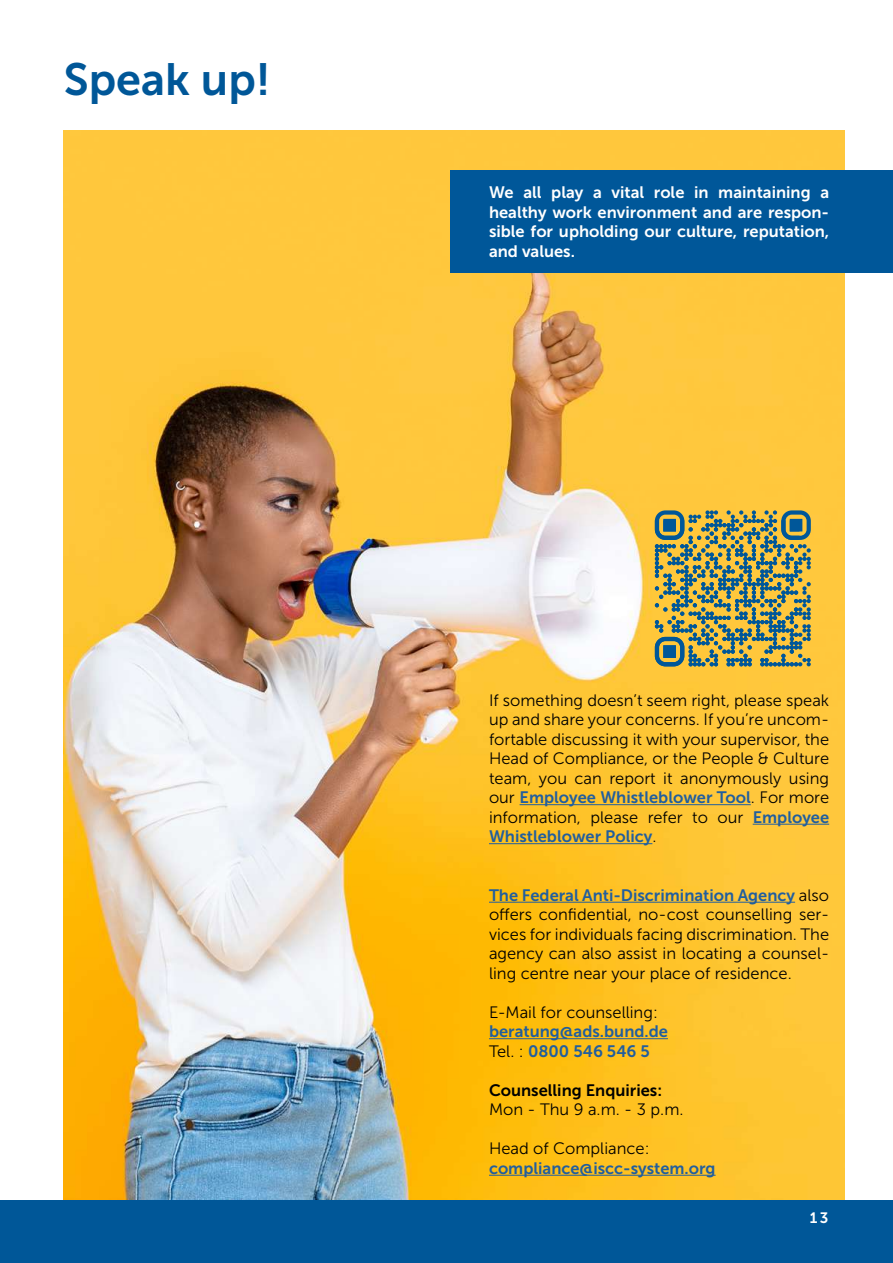
<style>
.page{position:relative;width:893px;height:1263px;background:#fff}
.page>*{position:absolute;margin:0;border:0;box-sizing:border-box;transform-origin:0 0}
.t1{font:45px "Museo Sans 700";color:#005798}
.t2{font:16.5px/19.5px "Museo Sans 300";color:#000;text-align:justify}
.t3{font:16.5px/19.5px "Museo Sans 700";color:#215e9e}
.t4{font:16.5px/19.5px "Museo Sans 700";color:#fff;text-align:justify}
.t5{font:16.5px "Museo Sans 700";color:#000}
.t6{font:15px "Museo Sans 700";color:#fff}
.s1{font-family:"Museo Sans 300";color:#000}
.s2{font-family:"Museo Sans 700";color:#215e9e}
</style>
<div class="page">
<div style="left:0;top:1200px;width:893px;height:63px;background:#005798"></div>
<img style="left:64px;top:130px;width:780px;height:1069px">
<div style="left:451px;top:170px;width:442px;height:103px;background:#005799"></div>
<hr style="left:520px;top:804px;width:231px;height:1px;background:#215e9e">
<hr style="left:753px;top:824px;width:76px;height:1px;background:#215e9e">
<hr style="left:489px;top:843px;width:163px;height:1px;background:#215e9e">
<hr style="left:489px;top:902px;width:306px;height:1px;background:#215e9e">
<hr style="left:489px;top:1038px;width:179px;height:1px;background:#215e9e">
<hr style="left:489px;top:1175px;width:227px;height:1px;background:#215e9e">
<svg style="left:655px;top:510px;width:156px;height:156px;background:#949862"></svg>
<h1 class="t1" style="left:64px;top:54px;width:208px">Speak up!</h1>
<p class="t4" style="left:489px;top:183px;width:342px">We all play a vital role in maintaining a healthy work environment and are respon&shy;sible for upholding our culture, reputation, and values.</p>
<p class="t2" style="left:489px;top:690px;width:342px">If something doesn’t seem right, please speak up and share your concerns. If you’re uncom&shy;fortable discussing it with your supervisor, the Head of Compliance, or the People &amp; Culture team, you can report it anonymously using</p>
<p class="t3" style="left:489px;top:788px;width:342px"><span class="s1">our</span> Employee Whistleblower Tool<span class="s1">. For more</span></p>
<p class="t2" style="left:489px;top:807px;width:342px">information, please refer to our <span class="s2">Employee</span></p>
<p class="t3" style="left:489px;top:827px;width:169px">Whistleblower Policy<span class="s1">.</span></p>
<p class="t3" style="left:489px;top:885px;width:342px">The Federal Anti-Discrimination Agency <span class="s1">also</span></p>
<p class="t2" style="left:489px;top:905px;width:342px">offers confidential, no-cost counselling ser&shy;vices for individuals facing discrimination. The agency can also assist in locating a counsel&shy;ling centre near your place of residence.</p>
<p class="t2" style="left:489px;top:1002px;width:170px">E-Mail for counselling:</p>
<p class="t3" style="left:489px;top:1022px;width:180px">beratung@ads.bund.de<br><span class="s1">Tel. :</span> 0800 546 546 5</p>
<p class="t5" style="left:489px;top:1081px;width:175px">Counselling Enquiries:</p>
<p class="t2" style="left:489px;top:1100px;width:196px">Mon - Thu 9 a.m. - 3 p.m.</p>
<p class="t2" style="left:489px;top:1139px;width:162px">Head of Compliance:</p>
<p class="t3" style="left:489px;top:1158px;width:228px">compliance@iscc-system.org</p>
<p class="t6" style="left:810px;top:1209px;width:20px">13</p>
</div>
